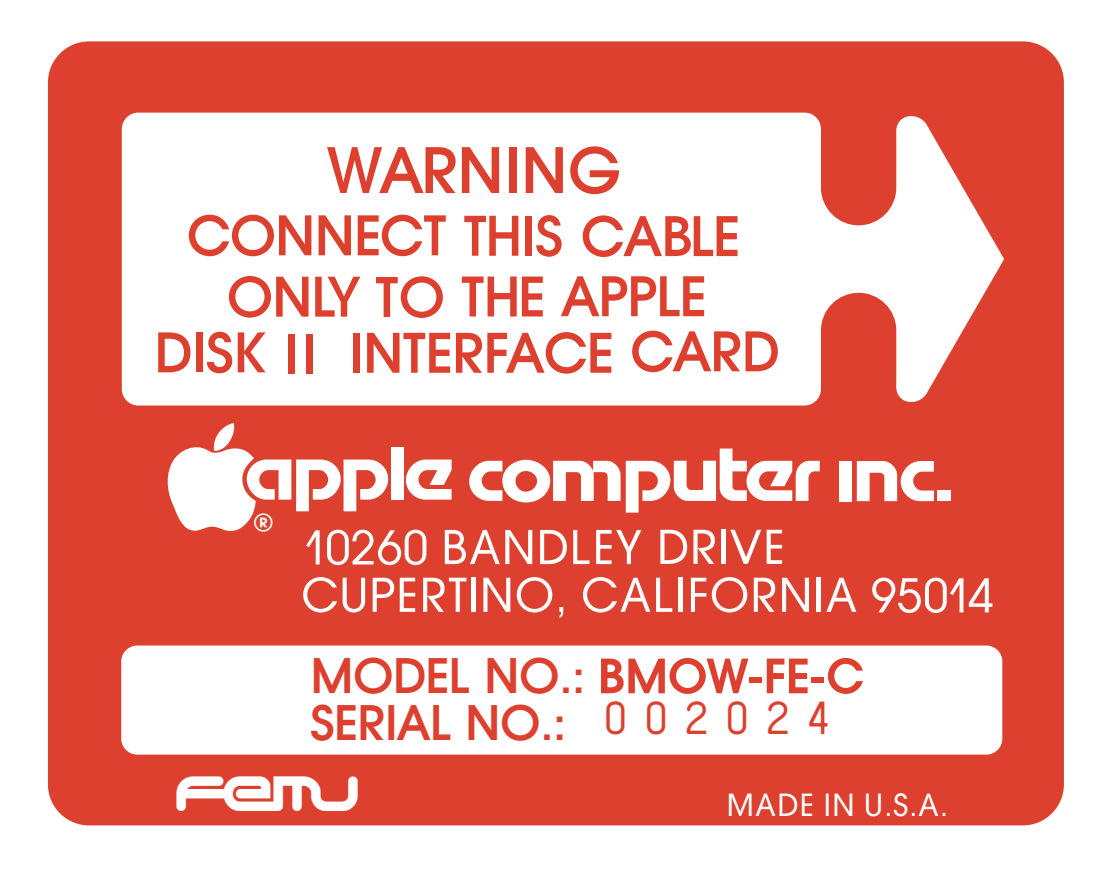
<style>
.page{position:relative;width:1104px;height:880px;background:#fff}
.page>*{position:absolute;margin:0;border:0;box-sizing:border-box;transform-origin:0 0}
.t1{font:800 80px "Apple Motter Tektura";letter-spacing:-.01em;color:#fff}
.t2{font:500 62px "Avant Garde Alt";letter-spacing:.01em;color:#dd402e}
.t3{font:500 54px/60.8px "Avant Garde Alt";letter-spacing:-.015em;color:#dd402e;text-align:center}
.t4{font:51.2px/47.6px "Avant Garde Alt";letter-spacing:.02em;color:#fff}
.t5{font:500 47.2px/46.8px "Avant Garde Alt";letter-spacing:-.005em;color:#dd402e}
.t6{font:46px "Disk II Serial Rounded";letter-spacing:.3em;color:#dd402e}
.t7{font:600 44px "Avant Garde Alt";color:#fff}
.t8{font:33.6px "Avant Garde Alt";letter-spacing:.05em;color:#fff}
.s1{font-weight:600;font-size:52px}
</style>
<div class="page">
<div style="left:48px;top:41px;width:1016px;height:784px;background:#dd402e;border-radius:41px"></div>
<svg style="left:122px;top:112px;width:882px;height:294px;background:#fbe9e7"></svg>
<div style="left:121px;top:646px;width:881px;height:109px;background:#fff;border-radius:16px"></div>
<svg style="left:167px;top:423px;width:89px;height:108px"></svg>
<p class="t2" style="left:327px;top:140px;width:295px">WARNING</p>
<p class="t3" style="left:187px;top:208px;width:555px">CONNECT THIS CABLE<br>ONLY TO THE APPLE</p>
<p class="t3" style="left:154px;top:325px;width:164px">DISK II</p>
<p class="t3" style="left:349px;top:325px;width:432px">INTERFACE CARD</p>
<h1 class="t1" style="left:245px;top:443px;width:710px">apple computer inc.</h1>
<p class="t7" style="left:252px;top:506px;width:24px">®</p>
<p class="t4" style="left:300px;top:523px;width:695px">10260 BANDLEY DRIVE<br>CUPERTINO, CALIFORNIA 95014</p>
<p class="t5" style="left:310px;top:655px;width:556px">MODEL NO.: <span class="s1">BMOW-FE-C<br></span>SERIAL NO.:</p>
<p class="t6" style="left:602px;top:691px;width:231px">002024</p>
<p class="t8" style="left:727px;top:785px;width:222px">MADE IN U.S.A.</p>
</div>
